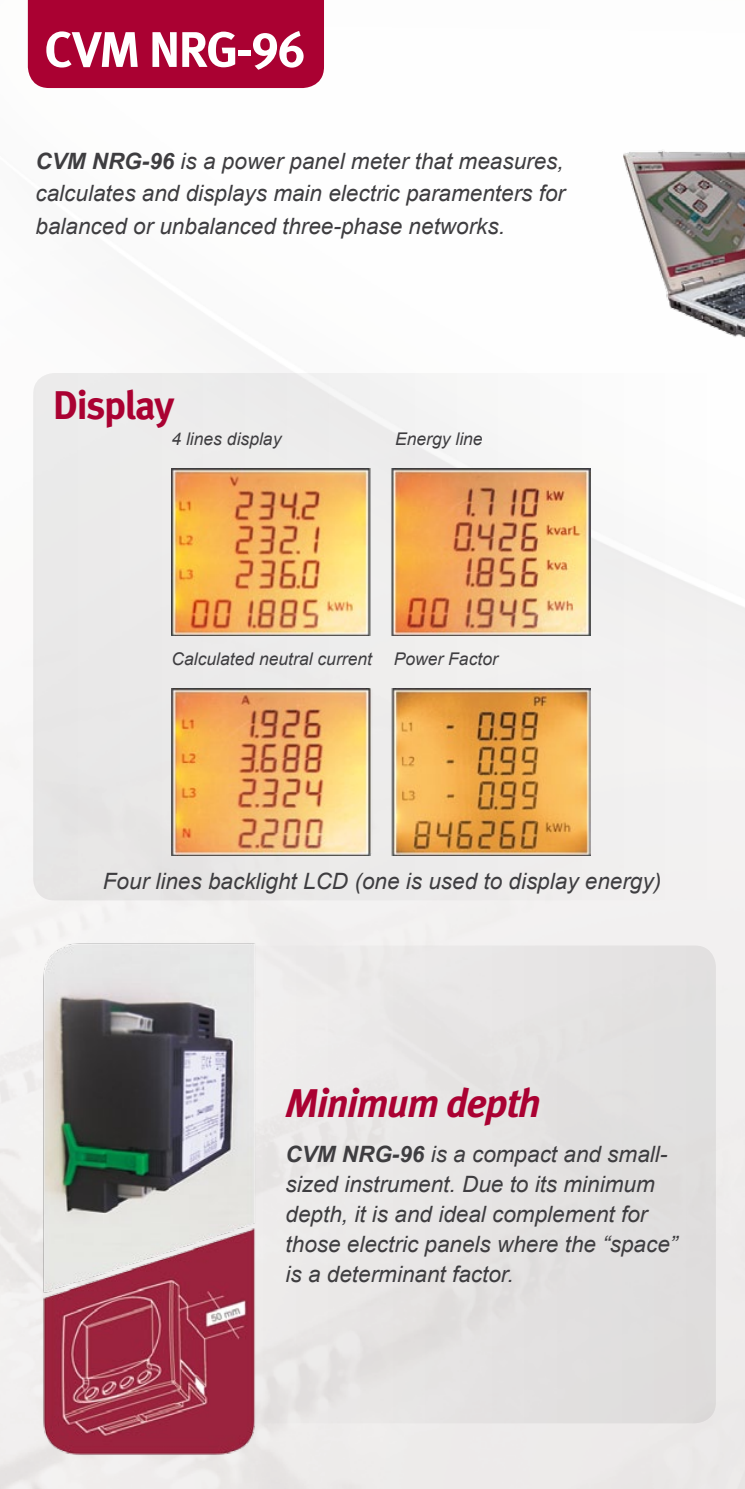
<style>
.page{position:relative;width:745px;height:1489px;background:#fff}
.page>*{position:absolute;margin:0;border:0;box-sizing:border-box;transform-origin:0 0}
.t1{font:50px "Meta Bold CELF";letter-spacing:-.03em;color:#fff}
.t2{font:italic 40px "Meta Bold CELF";letter-spacing:-.03em;color:#aa0132}
.t3{font:40px "Meta Bold CELF";letter-spacing:-.035em;color:#aa0132}
.t4{font:italic 22.5px/30px "Arial";color:#3e3d40;text-align:justify}
.t5{font:italic 17.5px "Arial";color:#3e3d40}
.s1{font-weight:700}
</style>
<div class="page">
<div style="left:165px;top:945px;width:550px;height:478px;background:#e4e2e2;border-radius:21px"></div>
<div style="left:33px;top:373px;width:709px;height:527px;background:linear-gradient(to right,#e5e4e4,#f5f5f4);border-radius:21px"></div>
<div style="left:28px;top:0;width:296px;height:88px;background:#aa0132"></div>
<img style="left:35px;top:935px;width:256px;height:526px">
<img style="left:623px;top:149px;width:121px;height:189px">
<img style="left:171px;top:468px;width:418px;height:167px">
<img style="left:171px;top:688px;width:418px;height:167px">
<h1 class="t1" style="left:44px;top:18px;width:262px">CVM NRG-96</h1>
<p class="t4" style="left:35px;top:145px;width:530px;line-height:32.5px"><span class="s1">CVM NRG-96</span> is a power panel meter that measures, calculates and displays main electric paramenters for balanced or unbalanced three-phase networks.</p>
<h2 class="t3" style="left:53px;top:380px;width:122px">Display</h2>
<p class="t5" style="left:171px;top:427px;width:111px">4 lines display</p>
<p class="t5" style="left:395px;top:427px;width:89px">Energy line</p>
<p class="t5" style="left:171px;top:647px;width:328px">Calculated neutral current Power Factor</p>
<p class="t4" style="left:103px;top:866px;width:559px">Four lines backlight LCD (one is used to display energy)</p>
<h2 class="t2" style="left:285px;top:1078px;width:256px">Minimum depth</h2>
<p class="t4" style="left:285px;top:1139px;width:393px;text-align:left"><span class="s1">CVM NRG-96</span> is a compact and small&shy;sized instrument. Due to its minimum depth, it is and ideal complement for those electric panels where the “space” is a determinant factor.</p>
</div>
